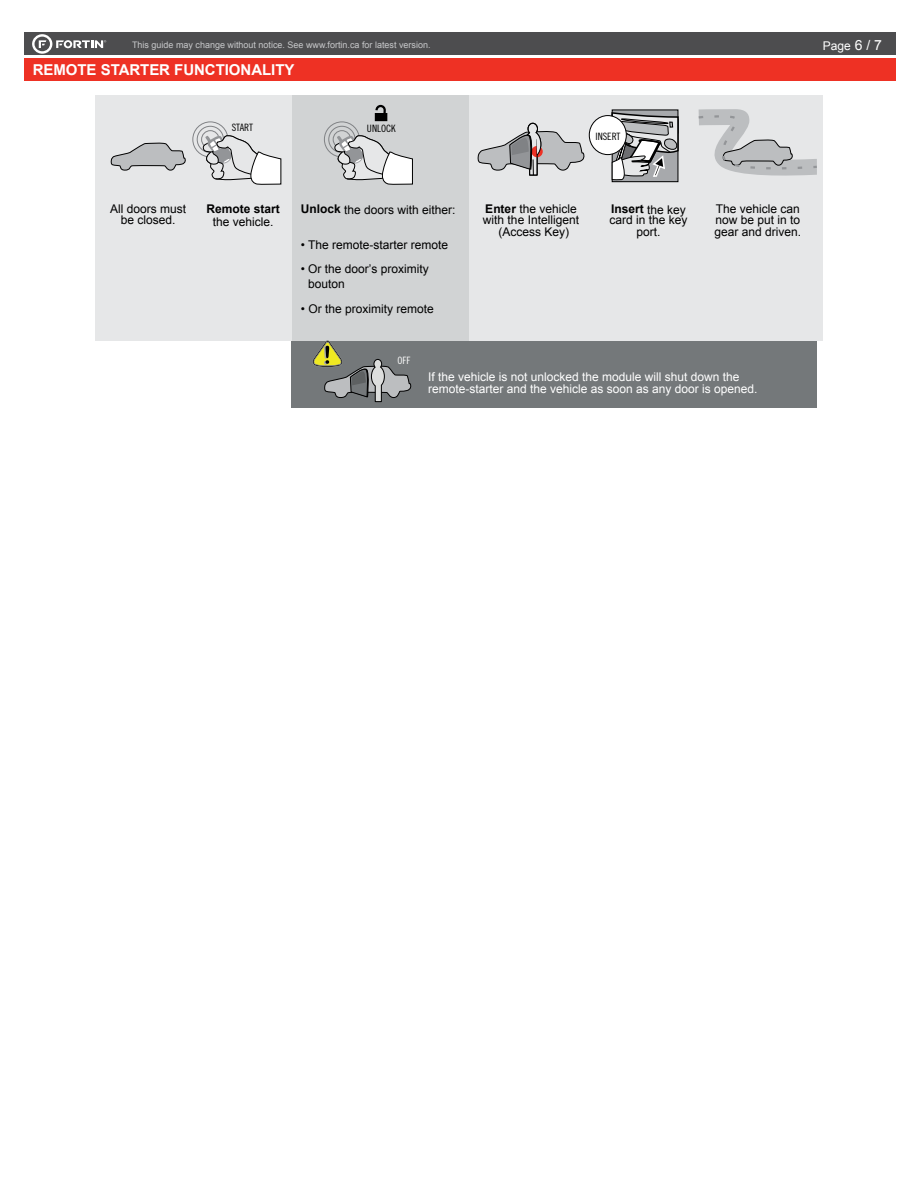
<style>
.page{position:relative;width:918px;height:1188px;background:#fff}
.page>*{position:absolute;margin:0;border:0;box-sizing:border-box;transform-origin:0 0}
.t1{font:700 15px "Arial";letter-spacing:-.005em;color:#fff}
.t2{font:12px/11.2px "Arial";color:#000;text-align:center}
.t3{font:12px/12px "Arial";color:#fff}
.t4{font:700 12px "Arial";color:#000}
.t5{font:10.2px "Trade Gothic LT Std Cn 18";color:#000}
.t6{font:10.2px "Trade Gothic LT Std Cn 18";color:#fff}
.t7{font:9px "Arial";color:#c7c8ca}
.s1{font-size:13.95px}
.s2{font-weight:700}
</style>
<div class="page">
<div style="left:24px;top:33px;width:872px;height:22px;background:#4d4d4f"></div>
<div style="left:24px;top:58px;width:872px;height:23px;background:#ee3124"></div>
<svg style="left:32px;top:34px;width:74px;height:20px"></svg>
<div style="left:95px;top:96px;width:728px;height:245px;background:#e6e7e8"></div>
<div style="left:292px;top:96px;width:177px;height:245px;background:#d1d3d4"></div>
<svg style="left:192px;top:121px;width:90px;height:64px"></svg>
<svg style="left:110px;top:142px;width:76px;height:29px"></svg>
<svg style="left:324px;top:104px;width:89px;height:81px"></svg>
<svg style="left:477px;top:122px;width:108px;height:54px"></svg>
<svg style="left:698px;top:109px;width:119px;height:67px"></svg>
<svg style="left:598px;top:111px;width:81px;height:72px"></svg>
<div style="left:292px;top:341px;width:525px;height:67px;background:#74787a"></div>
<svg style="left:313px;top:340px;width:99px;height:62px"></svg>
<div style="left:589px;top:116px;width:37px;height:39px;background:#fff;border-radius:50%"></div>
<div style="left:589px;top:115px;width:38px;height:40px;border:1px solid #000;border-radius:50%"></div>
<p class="t7" style="left:132px;top:39px;width:300px">This guide may change without notice. See www.fortin.ca for latest version.</p>
<p class="t1" style="left:33px;top:59px;width:263px">REMOTE STARTER FUNCTIONALITY</p>
<p class="t5" style="left:232px;top:121px;width:23px">START</p>
<p class="t5" style="left:367px;top:122px;width:30px">UNLOCK</p>
<p class="t5" style="left:595px;top:130px;width:27px">INSERT</p>
<p class="t3" style="left:823px;top:40px;width:61px">Page <span class="s1">6 / 7</span></p>
<p class="t2" style="left:110px;top:203px;width:78px;line-height:10.8px">All doors must be closed.</p>
<p class="t4" style="left:206px;top:200px;width:75px">Remote start</p>
<p class="t2" style="left:213px;top:216px;width:62px">the vehicle.</p>
<p class="t2" style="left:483px;top:203px;width:98px"><span class="s2">Enter</span> the vehicle with the Intelligent (Access Key)</p>
<p class="t2" style="left:609px;top:203px;width:80px"><span class="s2">Insert</span> the key card in the key port.</p>
<p class="t2" style="left:301px;top:204px;width:156px"><span class="s2">Unlock</span> the doors with either:</p>
<p class="t2" style="left:714px;top:204px;width:88px;text-align:justify">The vehicle can now be put in to gear and driven.</p>
<p class="t2" style="left:301px;top:239px;width:149px">• The remote-starter remote</p>
<p class="t2" style="left:308px;top:262px;width:122px;line-height:14.4px;text-align:left;text-indent:-7px">• Or the door’s proximity bouton</p>
<p class="t2" style="left:301px;top:303px;width:134px">• Or the proximity remote</p>
<p class="t6" style="left:397px;top:355px;width:14px">OFF</p>
<p class="t3" style="left:428px;top:370px;width:331px">If the vehicle is not unlocked the module will shut down the remote-starter and the vehicle as soon as any door is opened.</p>
</div>
